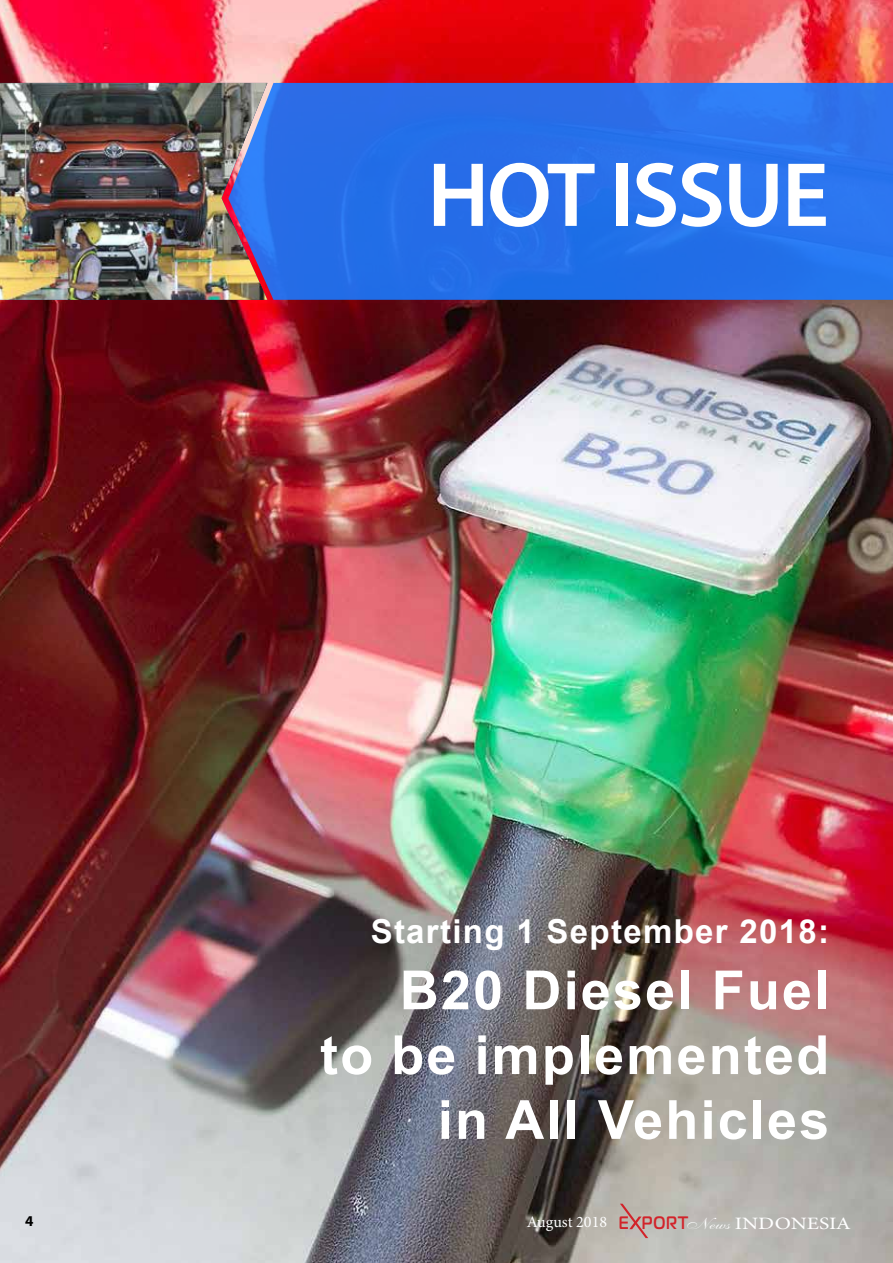
<style>
.page{position:relative;width:893px;height:1263px;background:#fff}
.page>*{position:absolute;margin:0;border:0;box-sizing:border-box;transform-origin:0 0}
.t1{font:600 92.1px "Myriad Pro";letter-spacing:-.025em;color:#fff}
.t2{font:700 54px/64.8px "Arial";letter-spacing:.04em;color:#fff;text-align:right}
.t3{font:700 33px "Arial";letter-spacing:.04em;color:#fff}
.t4{font:16.05px "Minion Pro";color:#fff}
.t5{font:700 15px "Myriad Pro";color:#000}
.s1{font-family:"Magistral C";font-weight:700;font-size:18px;color:#d2232a}
.s2{font-family:"Allegro"}
.s3{font-size:17.4px}
</style>
<div class="page">
<img style="left:0;top:0;width:893px;height:1263px">
<svg style="left:620px;top:1204px;width:28px;height:34px"></svg>
<svg style="left:267px;top:83px;width:626px;height:217px;background:#2770e9"></svg>
<img style="left:0;top:83px;width:267px;height:217px">
<h1 class="t1" style="left:427px;top:136px;width:403px">HOT ISSUE</h1>
<p class="t3" style="left:371px;top:909px;width:460px">Starting 1 September 2018:</p>
<p class="t2" style="left:320px;top:959px;width:511px">B20 Diesel Fuel<br>to be implemented in All Vehicles</p>
<p class="t5" style="left:25px;top:1211px;width:10px">4</p>
<p class="t4" style="left:527px;top:1211px;width:325px">August 2018 <span class="s1">E PORT</span><span class="s2">News</span> <span class="s3">INDONESIA</span></p>
</div>
